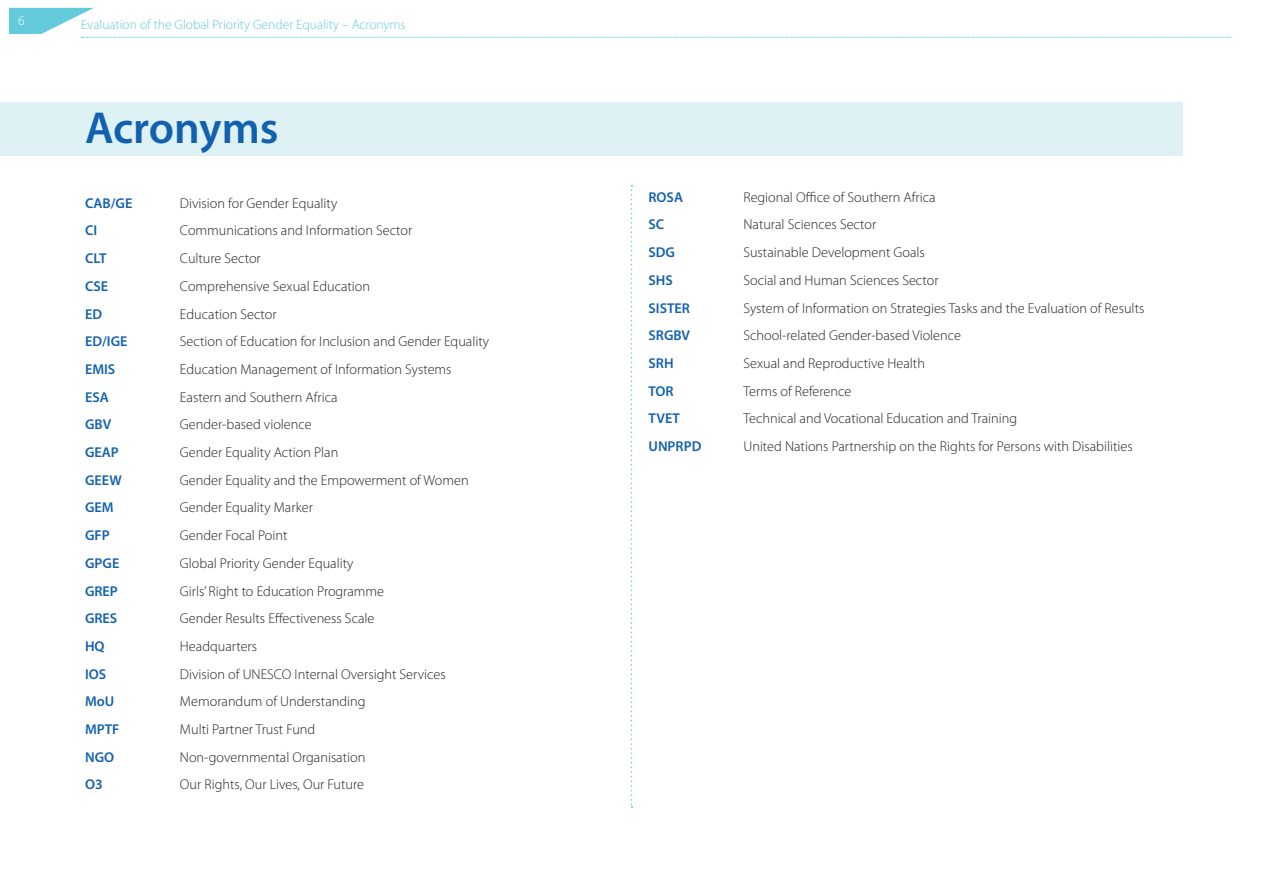
<style>
.page{position:relative;width:1263px;height:893px;background:#fff}
.page>*{position:absolute;margin:0;border:0;box-sizing:border-box;transform-origin:0 0}
.HEADING_1_etendu_num{font:600 45px "Myriad Pro";color:#1261ae}
._05-acronyms{font:300 14.25px "Myriad Pro";color:#231f20}
._05-acronyms-2{font:600 14.25px "Myriad Pro";color:#1261ae}
.t1{font:300 13.5px "Myriad Pro";color:#62cada}
.t2{font:300 13.5px "Myriad Pro";color:#fff}
</style>
<div class="page">
<svg style="left:9px;top:8px;width:1222px;height:30px"></svg>
<div style="left:0;top:102px;width:1182px;height:54px;background:#def2f5"></div>
<svg style="left:631px;top:185px;width:1px;height:623px"></svg>
<p class="t2" style="left:18px;top:12px;width:8px">6</p>
<p class="t1" style="left:81px;top:16px;width:326px">Evaluation of the Global Priority Gender Equality – Acronyms</p>
<p class="HEADING_1_etendu_num" style="left:85px;top:99px;width:195px">Acronyms</p>
<p class="_05-acronyms-2" style="left:85px;top:194px;width:49px">CAB/GE</p>
<p class="_05-acronyms" style="left:180px;top:194px;width:159px">Division for Gender Equality</p>
<p class="_05-acronyms-2" style="left:85px;top:222px;width:14px">CI</p>
<p class="_05-acronyms" style="left:180px;top:222px;width:234px">Communications and Information Sector</p>
<p class="_05-acronyms-2" style="left:85px;top:249px;width:23px">CLT</p>
<p class="_05-acronyms" style="left:180px;top:250px;width:82px">Culture Sector</p>
<p class="_05-acronyms-2" style="left:85px;top:277px;width:25px">CSE</p>
<p class="_05-acronyms" style="left:180px;top:278px;width:192px">Comprehensive Sexual Education</p>
<p class="_05-acronyms-2" style="left:85px;top:305px;width:19px">ED</p>
<p class="_05-acronyms" style="left:180px;top:305px;width:98px">Education Sector</p>
<p class="_05-acronyms-2" style="left:85px;top:332px;width:44px">ED/IGE</p>
<p class="_05-acronyms" style="left:180px;top:333px;width:311px">Section of Education for Inclusion and Gender Equality</p>
<p class="_05-acronyms-2" style="left:85px;top:360px;width:32px">EMIS</p>
<p class="_05-acronyms" style="left:180px;top:361px;width:273px">Education Management of Information Systems</p>
<p class="_05-acronyms-2" style="left:85px;top:388px;width:25px">ESA</p>
<p class="_05-acronyms" style="left:180px;top:388px;width:159px">Eastern and Southern Africa</p>
<p class="_05-acronyms-2" style="left:85px;top:415px;width:28px">GBV</p>
<p class="_05-acronyms" style="left:180px;top:416px;width:133px">Gender-based violence</p>
<p class="_05-acronyms-2" style="left:85px;top:443px;width:35px">GEAP</p>
<p class="_05-acronyms" style="left:180px;top:444px;width:160px">Gender Equality Action Plan</p>
<p class="_05-acronyms-2" style="left:85px;top:471px;width:38px">GEEW</p>
<p class="_05-acronyms" style="left:180px;top:471px;width:290px">Gender Equality and the Empowerment of Women</p>
<p class="_05-acronyms-2" style="left:85px;top:499px;width:30px">GEM</p>
<p class="_05-acronyms" style="left:180px;top:499px;width:135px">Gender Equality Marker</p>
<p class="_05-acronyms-2" style="left:85px;top:526px;width:26px">GFP</p>
<p class="_05-acronyms" style="left:180px;top:527px;width:109px">Gender Focal Point</p>
<p class="_05-acronyms-2" style="left:85px;top:554px;width:36px">GPGE</p>
<p class="_05-acronyms" style="left:180px;top:554px;width:175px">Global Priority Gender Equality</p>
<p class="_05-acronyms-2" style="left:85px;top:582px;width:34px">GREP</p>
<p class="_05-acronyms" style="left:180px;top:582px;width:206px">Girls’ Right to Education Programme</p>
<p class="_05-acronyms-2" style="left:85px;top:609px;width:34px">GRES</p>
<p class="_05-acronyms" style="left:180px;top:610px;width:196px">Gender Results Effectiveness Scale</p>
<p class="_05-acronyms-2" style="left:85px;top:637px;width:21px">HQ</p>
<p class="_05-acronyms" style="left:180px;top:638px;width:79px">Headquarters</p>
<p class="_05-acronyms-2" style="left:85px;top:665px;width:23px">IOS</p>
<p class="_05-acronyms" style="left:180px;top:665px;width:267px">Division of UNESCO Internal Oversight Services</p>
<p class="_05-acronyms-2" style="left:85px;top:692px;width:31px">MoU</p>
<p class="_05-acronyms" style="left:180px;top:693px;width:187px">Memorandum of Understanding</p>
<p class="_05-acronyms-2" style="left:85px;top:720px;width:36px">MPTF</p>
<p class="_05-acronyms" style="left:180px;top:721px;width:137px">Multi Partner Trust Fund</p>
<p class="_05-acronyms-2" style="left:85px;top:748px;width:31px">NGO</p>
<p class="_05-acronyms" style="left:180px;top:748px;width:187px">Non-governmental Organisation</p>
<p class="_05-acronyms-2" style="left:85px;top:776px;width:19px">O3</p>
<p class="_05-acronyms" style="left:180px;top:776px;width:186px">Our Rights, Our Lives, Our Future</p>
<p class="_05-acronyms-2" style="left:648px;top:188px;width:36px">ROSA</p>
<p class="_05-acronyms" style="left:743px;top:188px;width:194px">Regional Office of Southern Africa</p>
<p class="_05-acronyms-2" style="left:648px;top:216px;width:17px">SC</p>
<p class="_05-acronyms" style="left:743px;top:216px;width:134px">Natural Sciences Sector</p>
<p class="_05-acronyms-2" style="left:648px;top:243px;width:28px">SDG</p>
<p class="_05-acronyms" style="left:743px;top:244px;width:183px">Sustainable Development Goals</p>
<p class="_05-acronyms-2" style="left:648px;top:271px;width:26px">SHS</p>
<p class="_05-acronyms" style="left:743px;top:272px;width:197px">Social and Human Sciences Sector</p>
<p class="_05-acronyms-2" style="left:648px;top:299px;width:43px">SISTER</p>
<p class="_05-acronyms" style="left:743px;top:299px;width:402px">System of Information on Strategies Tasks and the Evaluation of Results</p>
<p class="_05-acronyms-2" style="left:648px;top:326px;width:43px">SRGBV</p>
<p class="_05-acronyms" style="left:743px;top:327px;width:219px">School-related Gender-based Violence</p>
<p class="_05-acronyms-2" style="left:648px;top:354px;width:27px">SRH</p>
<p class="_05-acronyms" style="left:743px;top:355px;width:183px">Sexual and Reproductive Health</p>
<p class="_05-acronyms-2" style="left:648px;top:382px;width:27px">TOR</p>
<p class="_05-acronyms" style="left:743px;top:382px;width:109px">Terms of Reference</p>
<p class="_05-acronyms-2" style="left:648px;top:409px;width:33px">TVET</p>
<p class="_05-acronyms" style="left:743px;top:410px;width:275px">Technical and Vocational Education and Training</p>
<p class="_05-acronyms-2" style="left:648px;top:437px;width:54px">UNPRPD</p>
<p class="_05-acronyms" style="left:743px;top:438px;width:391px">United Nations Partnership on the Rights for Persons with Disabilities</p>
</div>
